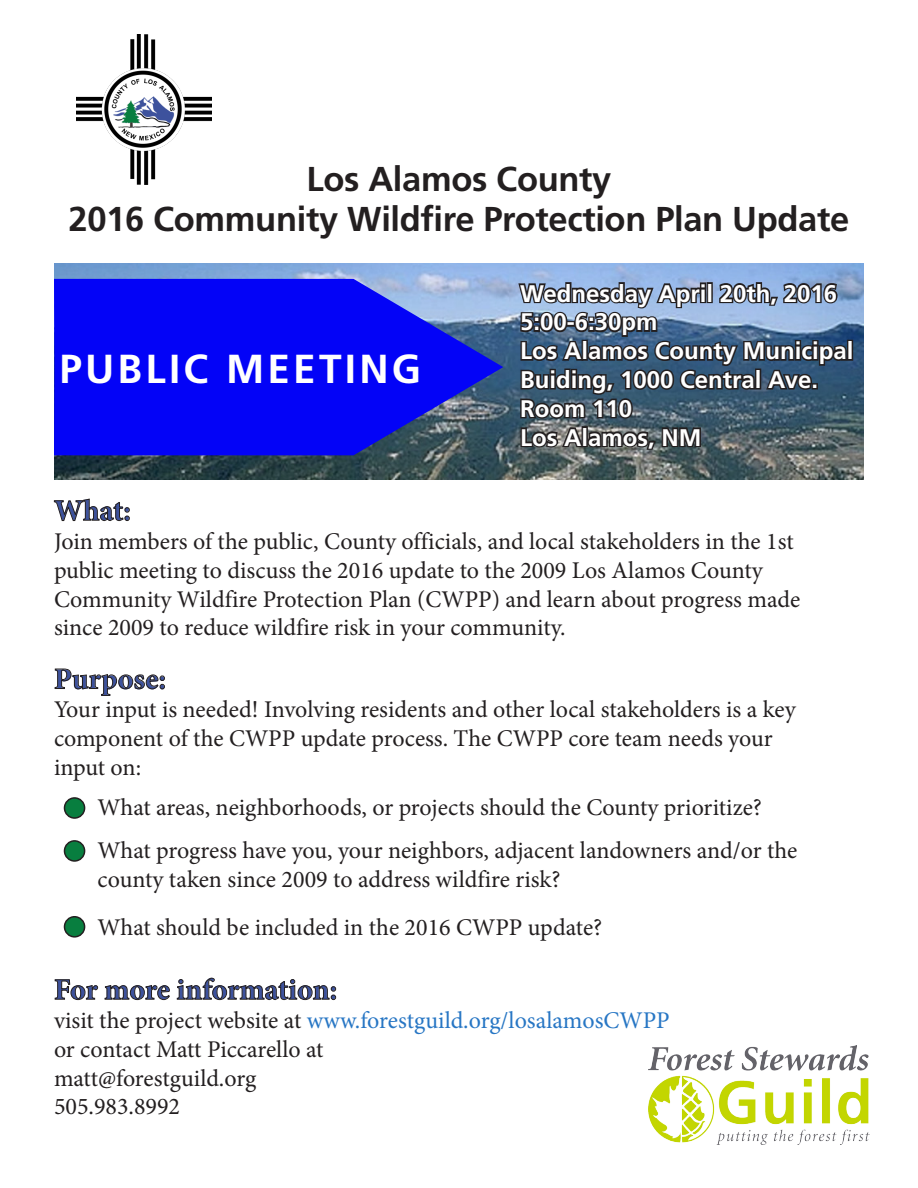
<style>
.page{position:relative;width:918px;height:1188px;background:#fff}
.page>*{position:absolute;margin:0;border:0;box-sizing:border-box;transform-origin:0 0}
.t1{font:700 40.5px "Frutiger LT Std";letter-spacing:.08em;color:#fff}
.t2{font:700 34.5px "Frutiger LT Std";letter-spacing:-.01em;color:#231f20}
.t3{font:700 30px "Minion Pro";color:#3d529d}
.t4{font:24px/28.8px "Minion Pro";color:#231f20}
.t5{font:700 24px "Frutiger LT Std";color:#fff}
.t6{font:24px "Minion Pro";color:#2776c4}
.s1{color:#231f20}
</style>
<div class="page">
<img style="left:54px;top:263px;width:810px;height:216px">
<svg style="left:54px;top:279px;width:449px;height:176px;background:#1418e7"></svg>
<div style="left:847px;top:340px;width:6px;height:21px;border:3px solid #231f20"></div>
<svg style="left:516px;top:263px;width:332px;height:198px;background:#4f6276"></svg>
<svg style="left:54px;top:668px;width:110px;height:28px"></svg>
<svg style="left:54px;top:498px;width:75px;height:23px"></svg>
<svg style="left:54px;top:979px;width:44px;height:21px"></svg>
<svg style="left:104px;top:985px;width:66px;height:15px"></svg>
<svg style="left:177px;top:977px;width:159px;height:23px"></svg>
<div style="left:65px;top:798px;width:20px;height:20px;background:#087e3f;border-radius:50%"></div>
<div style="left:64px;top:797px;width:21px;height:22px;border:2px solid #231f20;border-radius:50%"></div>
<div style="left:65px;top:917px;width:20px;height:20px;background:#087e3f;border-radius:50%"></div>
<div style="left:64px;top:916px;width:21px;height:22px;border:2px solid #231f20;border-radius:50%"></div>
<div style="left:65px;top:841px;width:20px;height:20px;background:#087e3f;border-radius:50%"></div>
<div style="left:64px;top:840px;width:21px;height:22px;border:2px solid #231f20;border-radius:50%"></div>
<img style="left:649px;top:1045px;width:221px;height:99px">
<img style="left:77px;top:35px;width:134px;height:149px">
<p class="t2" style="left:307px;top:159px;width:306px">Los Alamos County</p>
<p class="t2" style="left:69px;top:199px;width:782px">2016 Community Wildfire Protection Plan Update</p>
<p class="t1" style="left:59px;top:345px;width:363px">PUBLIC MEETING</p>
<p class="t5" style="left:520px;top:279px;width:319px">Wednesday April 20th, 2016</p>
<p class="t5" style="left:520px;top:308px;width:139px">5:00-6:30pm</p>
<p class="t5" style="left:520px;top:337px;width:335px">Los Alamos County Municipal</p>
<p class="t5" style="left:520px;top:366px;width:300px">Buiding, 1000 Central Ave.</p>
<p class="t5" style="left:520px;top:394px;width:114px">Room 110</p>
<p class="t5" style="left:520px;top:423px;width:183px">Los Alamos, NM</p>
<p class="t3" style="left:54px;top:490px;width:78px">What:</p>
<p class="t4" style="left:54px;top:527px;width:748px">Join members of the public, County officials, and local stakeholders in the 1st public meeting to discuss the 2016 update to the 2009 Los Alamos County Community Wildfire Protection Plan (CWPP) and learn about progress made since 2009 to reduce wildfire risk in your community.</p>
<p class="t3" style="left:54px;top:658px;width:114px">Purpose:</p>
<p class="t4" style="left:54px;top:695px;width:743px">Your input is needed! Involving residents and other local stakeholders is a key component of the CWPP update process. The CWPP core team needs your input on:</p>
<p class="t4" style="left:98px;top:793px;width:666px">What areas, neighborhoods, or projects should the County prioritize?</p>
<p class="t4" style="left:98px;top:836px;width:701px">What progress have you, your neighbors, adjacent landowners and/or the county taken since 2009 to address wildfire risk?</p>
<p class="t4" style="left:98px;top:913px;width:506px">What should be included in the 2016 CWPP update?</p>
<p class="t3" style="left:54px;top:969px;width:285px">For more information:</p>
<p class="t6" style="left:54px;top:1004px;width:617px"><span class="s1">visit the project website at</span> www.forestguild.org/losalamosCWPP</p>
<p class="t4" style="left:54px;top:1035px;width:271px">or contact Matt Piccarello at</p>
<p class="t4" style="left:54px;top:1064px;width:204px">matt@forestguild.org</p>
<p class="t4" style="left:54px;top:1092px;width:128px">505.983.8992</p>
</div>
